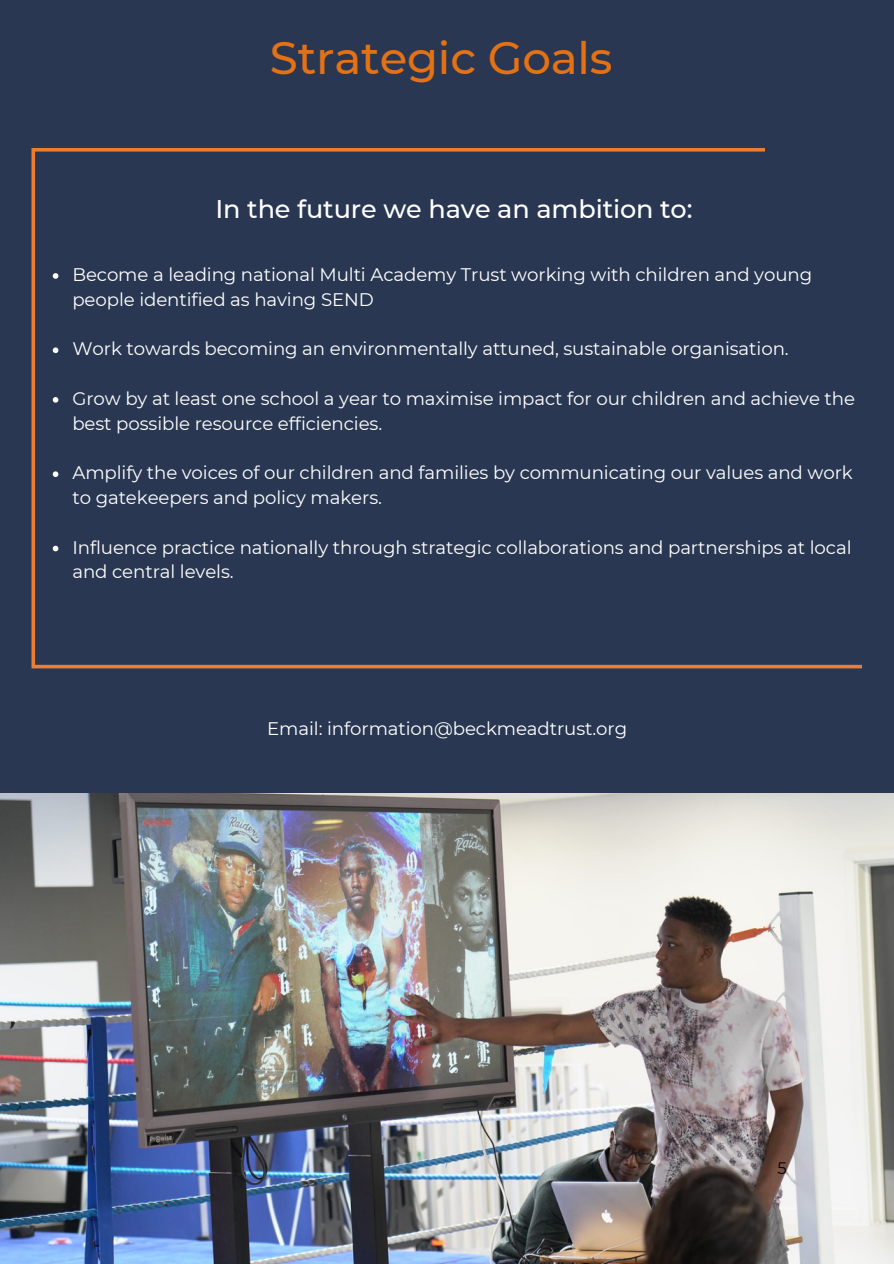
<style>
.page{position:relative;width:894px;height:1264px;background:#fff}
.page>*{position:absolute;margin:0;border:0;box-sizing:border-box;transform-origin:0 0}
.t1{font:500 45.15px "Montserrat";letter-spacing:-.005em;color:#e47114}
.t2{font:500 25.5px "Montserrat";letter-spacing:-.005em;color:#fff}
.t3{font:18.15px/24.8px "Montserrat";letter-spacing:-.005em;color:#fff}
.t4{font:16.5px "Montserrat";color:#000}
</style>
<div class="page">
<div style="left:0;top:0;width:893px;height:1263px;background:#293752"></div>
<img style="left:0;top:793px;width:893px;height:470px">
<svg style="left:31px;top:148px;width:830px;height:520px"></svg>
<p class="t1" style="left:270px;top:30px;width:344px">Strategic Goals</p>
<p class="t2" style="left:215px;top:193px;width:478px">In the future we have an ambition to:</p>
<p class="t3" style="left:72px;top:262px;width:741px">Become a leading national Multi Academy Trust working with children and young people identified as having SEND</p>
<p class="t3" style="left:72px;top:336px;width:717px">Work towards becoming an environmentally attuned, sustainable organisation.</p>
<p class="t3" style="left:72px;top:386px;width:783px">Grow by at least one school a year to maximise impact for our children and achieve the best possible resource efficiencies.</p>
<p class="t3" style="left:72px;top:460px;width:781px">Amplify the voices of our children and families by communicating our values and work to gatekeepers and policy makers.</p>
<p class="t3" style="left:72px;top:534px;width:780px">Influence practice nationally through strategic collaborations and partnerships at local and central levels.</p>
<p class="t3" style="left:267px;top:716px;width:361px">Email: information@beckmeadtrust.org</p>
<p class="t4" style="left:777px;top:1157px;width:11px">5</p>
</div>
